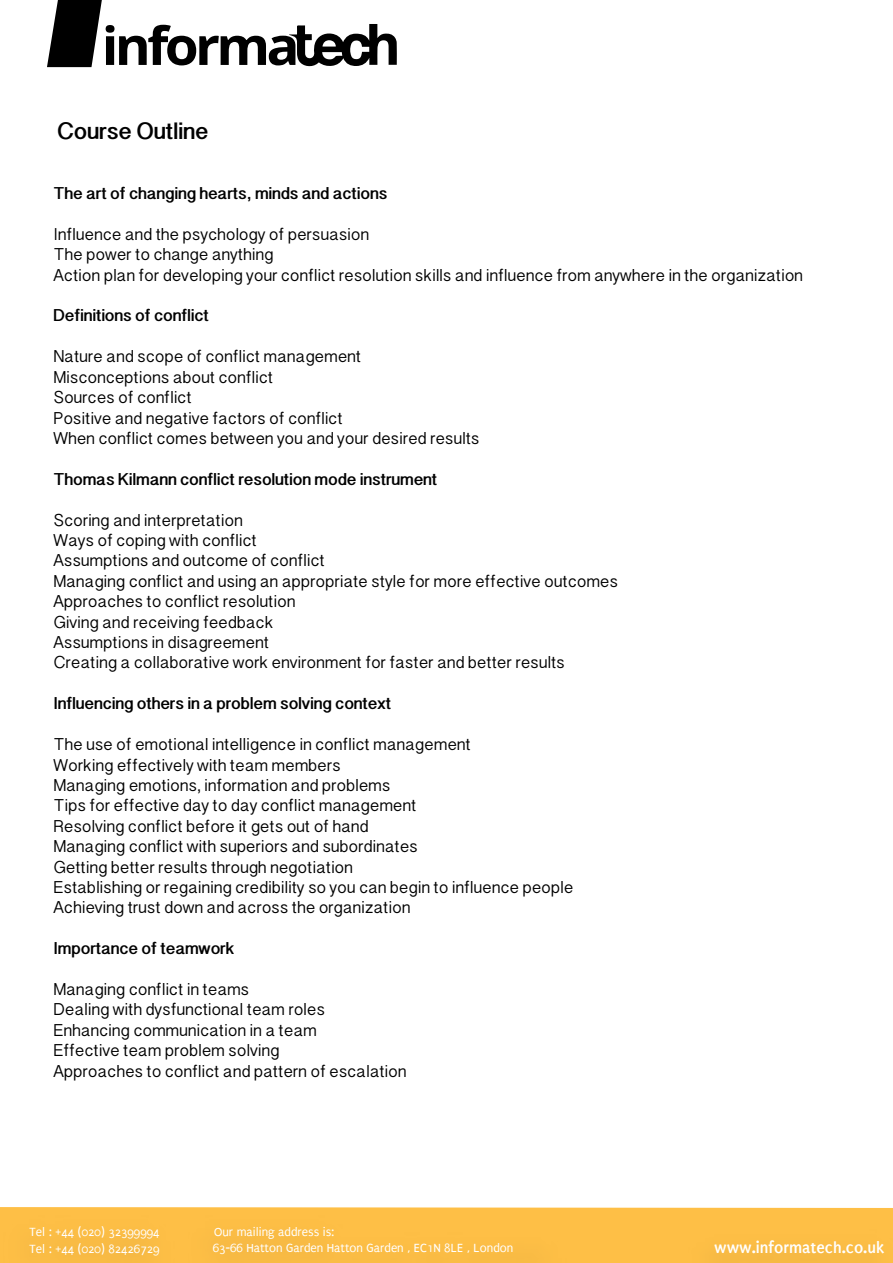
<style>
.page{position:relative;width:893px;height:1263px;background:#fff}
.page>*{position:absolute;margin:0;border:0;box-sizing:border-box;transform-origin:0 0}
.t1{font:700 23.55px "Devanagari Sangam MN";color:#000}
.t2{font:16.95px/20.4px "Devanagari Sangam MN";color:#000}
.t3{font:700 16.95px "Devanagari Sangam MN";color:#000}
.t4{font:700 16.95px "Puritan";color:#fff}
.t5{font:12.75px/17px "Puritan";color:#fff}
</style>
<div class="page">
<div style="left:601px;top:1207px;width:292px;height:56px;background:#febf46"></div>
<div style="left:0;top:1207px;width:179px;height:56px;background:#fcbe45"></div>
<div style="left:179px;top:1207px;width:422px;height:56px;background:#fdbe45"></div>
<div style="left:679px;top:1220px;width:214px;height:43px;background:#fdbe45"></div>
<svg style="left:47px;top:0;width:350px;height:68px"></svg>
<h1 class="t1" style="left:57px;top:117px;width:153px">Course Outline</h1>
<p class="t3" style="left:53px;top:183px;width:335px">The art of changing hearts, minds and actions</p>
<p class="t2" style="left:53px;top:224px;width:751px">Influence and the psychology of persuasion<br>The power to change anything<br>Action plan for developing your conflict resolution skills and influence from anywhere in the organization</p>
<p class="t3" style="left:53px;top:306px;width:157px">Definitions of conflict</p>
<p class="t2" style="left:53px;top:346px;width:427px">Nature and scope of conflict management Misconceptions about conflict<br>Sources of conflict<br>Positive and negative factors of conflict<br>When conflict comes between you and your desired results</p>
<p class="t3" style="left:53px;top:469px;width:385px">Thomas Kilmann conflict resolution mode instrument</p>
<p class="t2" style="left:53px;top:509px;width:566px">Scoring and interpretation<br>Ways of coping with conflict<br>Assumptions and outcome of conflict<br>Managing conflict and using an appropriate style for more effective outcomes Approaches to conflict resolution<br>Giving and receiving feedback<br>Assumptions in disagreement<br>Creating a collaborative work environment for faster and better results</p>
<p class="t3" style="left:53px;top:693px;width:339px">Influencing others in a problem solving context</p>
<p class="t2" style="left:53px;top:734px;width:521px">The use of emotional intelligence in conflict management<br>Working effectively with team members<br>Managing emotions, information and problems<br>Tips for effective day to day conflict management<br>Resolving conflict before it gets out of hand<br>Managing conflict with superiors and subordinates<br>Getting better results through negotiation<br>Establishing or regaining credibility so you can begin to influence people Achieving trust down and across the organization</p>
<p class="t3" style="left:53px;top:938px;width:183px">Importance of teamwork</p>
<p class="t2" style="left:53px;top:979px;width:355px">Managing conflict in teams<br>Dealing with dysfunctional team roles<br>Enhancing communication in a team<br>Effective team problem solving<br>Approaches to conflict and pattern of escalation</p>
<p class="t5" style="left:29px;top:1223px;width:132px">Tel : +44 (020) 32399994<br>Tel : +44 (020) 82426729</p>
<p class="t5" style="left:213px;top:1223px;width:302px;line-height:16.5px">Our mailing address is:<br>63-66 Hatton Garden Hatton Garden , EC1N 8LE , London</p>
<p class="t4" style="left:714px;top:1238px;width:171px">www.informatech.co.uk</p>
</div>
